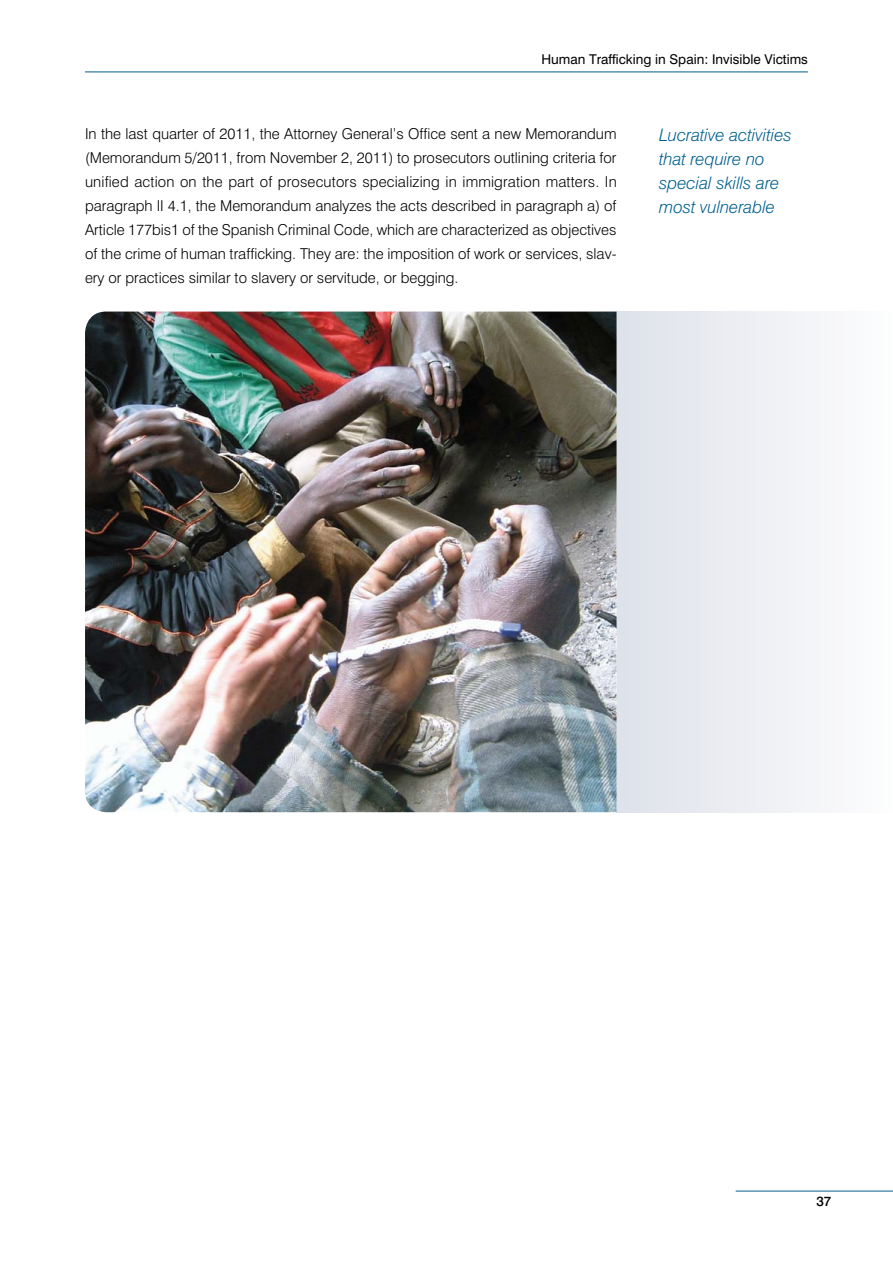
<style>
.page{position:relative;width:893px;height:1263px;background:#fff}
.page>*{position:absolute;margin:0;border:0;box-sizing:border-box;transform-origin:0 0}
.t1{font:italic 300 17.25px/24px "Swiss 721 BT";color:#006090}
.Texto{font:300 15px/24px "Swiss 721 BT";color:#000;text-align:justify}
.t2{font:13.5px "Swiss 721 BT";color:#000}
.t3{font:500 13.5px "Swiss 721 BT";color:#000}
</style>
<div class="page">
<hr style="left:85px;top:72px;width:723px;height:1px;background:#006090">
<hr style="left:736px;top:1191px;width:157px;height:1px;background:#006090">
<div style="left:617px;top:312px;width:276px;height:500px;background:linear-gradient(to right,#dee1ea,#fdfdfe)"></div>
<img style="left:85px;top:312px;width:532px;height:500px">
<p class="t2" style="left:541px;top:51px;width:268px">Human Trafficking in Spain: Invisible Victims</p>
<p class="Texto" style="left:85px;top:122px;width:533px">In the last quarter of 2011, the Attorney General’s Office sent a new Memorandum (Memorandum 5/2011, from November 2, 2011) to prosecutors outlining criteria for unified action on the part of prosecutors specializing in immigration matters. In paragraph II 4.1, the Memorandum analyzes the acts described in paragraph a) of Article 177bis1 of the Spanish Criminal Code, which are characterized as objectives of the crime of human trafficking. They are: the imposition of work or services, slav&shy;ery or practices similar to slavery or servitude, or begging.</p>
<p class="t1" style="left:659px;top:123px;width:134px">Lucrative activities that require no special skills are most vulnerable</p>
<p class="t3" style="left:816px;top:1193px;width:17px">37</p>
</div>
